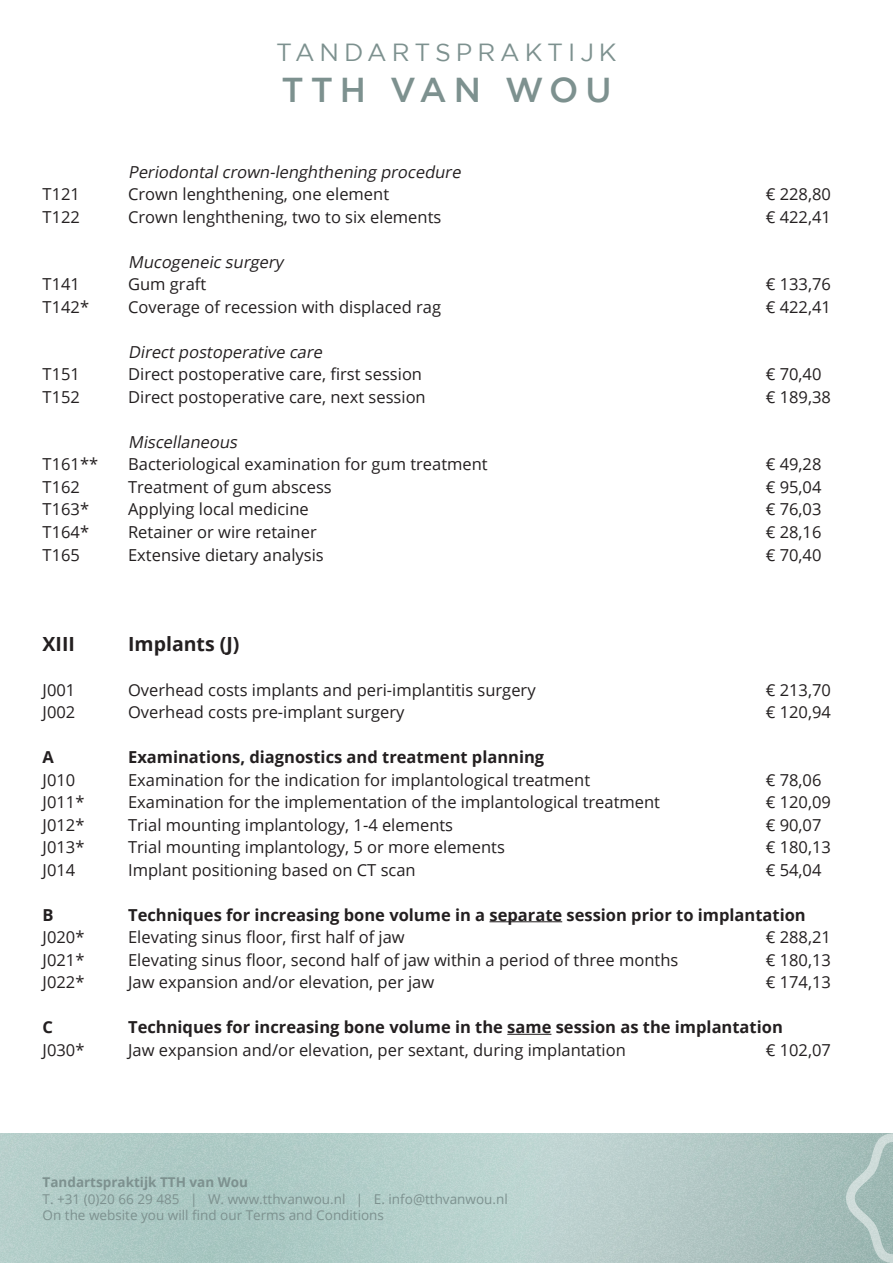
<style>
.page{position:relative;width:893px;height:1263px;background:#fff}
.page>*{position:absolute;margin:0;border:0;box-sizing:border-box;transform-origin:0 0}
.t1{font:500 34.5px "Gotham";letter-spacing:.2em;color:#7d918f}
.t2{font:24.75px "Gotham";letter-spacing:.2em;color:#7d918f}
.Body_text{font:700 19.5px "Open Sans";color:#231f20}
.Body_text-2{font:16.5px "Open Sans";color:#231f20}
.Body_text-3{font:700 16.5px "Open Sans";color:#231f20}
.Body_text-4{font:italic 16.5px "Open Sans";color:#231f20}
.t3{font:13.5px/16.5px "Open Sans";color:#7d918f}
.t4{font:700 13.5px "Open Sans";color:#7d918f}
</style>
<div class="page">
<img style="left:0;top:1133px;width:846px;height:130px">
<svg style="left:846px;top:1133px;width:47px;height:130px;background:#a9c0bc"></svg>
<hr style="left:489px;top:921px;width:73px;height:1px;background:#231f20">
<hr style="left:507px;top:1034px;width:44px;height:1px;background:#231f20">
<h2 class="t2" style="left:276px;top:38px;width:342px">TANDARTSPRAKTIJK</h2>
<h1 class="t1" style="left:281px;top:71px;width:332px">TTH VAN WOU</h1>
<p class="Body_text-4" style="left:128px;top:161px;width:338px">Periodontalcrown-lenghthening procedure</p>
<p class="Body_text-2" style="left:43px;top:183px;width:39px">T121</p>
<p class="Body_text-2" style="left:128px;top:183px;width:263px">Crown lenghthening, one element</p>
<p class="Body_text-2" style="left:766px;top:183px;width:67px">€ 228,80</p>
<p class="Body_text-2" style="left:43px;top:206px;width:39px">T122</p>
<p class="Body_text-2" style="left:128px;top:206px;width:315px">Crown lenghthening, two to six elements</p>
<p class="Body_text-2" style="left:766px;top:206px;width:67px">€ 422,41</p>
<p class="Body_text-4" style="left:128px;top:251px;width:156px">Mucogeneic surgery</p>
<p class="Body_text-2" style="left:43px;top:273px;width:39px">T141</p>
<p class="Body_text-2" style="left:128px;top:273px;width:80px">Gum graft</p>
<p class="Body_text-2" style="left:766px;top:273px;width:67px">€ 133,76</p>
<p class="Body_text-2" style="left:43px;top:296px;width:48px">T142*</p>
<p class="Body_text-2" style="left:128px;top:296px;width:314px">Coverage of recession with displaced rag</p>
<p class="Body_text-2" style="left:766px;top:296px;width:67px">€ 422,41</p>
<p class="Body_text-4" style="left:128px;top:341px;width:199px">Directpostoperative care</p>
<p class="Body_text-2" style="left:43px;top:363px;width:39px">T151</p>
<p class="Body_text-2" style="left:128px;top:363px;width:295px">Direct postoperative care, first session</p>
<p class="Body_text-2" style="left:766px;top:363px;width:57px">€ 70,40</p>
<p class="Body_text-2" style="left:43px;top:386px;width:39px">T152</p>
<p class="Body_text-2" style="left:128px;top:386px;width:299px">Direct postoperative care, next session</p>
<p class="Body_text-2" style="left:766px;top:386px;width:67px">€ 189,38</p>
<p class="Body_text-4" style="left:128px;top:431px;width:114px">Miscellaneous</p>
<p class="Body_text-2" style="left:43px;top:453px;width:57px">T161**</p>
<p class="Body_text-2" style="left:128px;top:453px;width:361px">Bacteriological examination for gum treatment</p>
<p class="Body_text-2" style="left:766px;top:453px;width:57px">€ 49,28</p>
<p class="Body_text-2" style="left:43px;top:476px;width:39px">T162</p>
<p class="Body_text-2" style="left:128px;top:476px;width:205px">Treatment of gum abscess</p>
<p class="Body_text-2" style="left:766px;top:476px;width:57px">€ 95,04</p>
<p class="Body_text-2" style="left:43px;top:498px;width:48px">T163*</p>
<p class="Body_text-2" style="left:128px;top:498px;width:182px">Applying local medicine</p>
<p class="Body_text-2" style="left:766px;top:498px;width:57px">€ 76,03</p>
<p class="Body_text-2" style="left:43px;top:521px;width:48px">T164*</p>
<p class="Body_text-2" style="left:128px;top:521px;width:190px">Retainer or wire retainer</p>
<p class="Body_text-2" style="left:766px;top:521px;width:57px">€ 28,16</p>
<p class="Body_text-2" style="left:43px;top:543px;width:39px">T165</p>
<p class="Body_text-2" style="left:128px;top:543px;width:197px">Extensive dietary analysis</p>
<p class="Body_text-2" style="left:766px;top:543px;width:57px">€ 70,40</p>
<p class="Body_text" style="left:43px;top:630px;width:34px">XIII</p>
<p class="Body_text" style="left:128px;top:630px;width:113px">Implants (J)</p>
<p class="Body_text-2" style="left:43px;top:678px;width:34px">J001</p>
<p class="Body_text-2" style="left:128px;top:678px;width:409px">Overhead costs implants and peri-implantitis surgery</p>
<p class="Body_text-2" style="left:766px;top:678px;width:67px">€ 213,70</p>
<p class="Body_text-2" style="left:43px;top:701px;width:34px">J002</p>
<p class="Body_text-2" style="left:128px;top:701px;width:278px">Overhead costs pre-implant surgery</p>
<p class="Body_text-2" style="left:766px;top:701px;width:67px">€ 120,94</p>
<p class="Body_text-3" style="left:43px;top:745px;width:13px">A</p>
<p class="Body_text-3" style="left:128px;top:745px;width:418px">Examinations, diagnostics and treatment planning</p>
<p class="Body_text-2" style="left:43px;top:768px;width:34px">J010</p>
<p class="Body_text-2" style="left:128px;top:768px;width:464px">Examination for the indication for implantological treatment</p>
<p class="Body_text-2" style="left:766px;top:768px;width:57px">€ 78,06</p>
<p class="Body_text-2" style="left:43px;top:791px;width:43px">J011*</p>
<p class="Body_text-2" style="left:128px;top:791px;width:533px">Examination for the implementation of the implantological treatment</p>
<p class="Body_text-2" style="left:766px;top:791px;width:67px">€ 120,09</p>
<p class="Body_text-2" style="left:43px;top:813px;width:43px">J012*</p>
<p class="Body_text-2" style="left:128px;top:813px;width:327px">Trial mounting implantology, 1-4 elements</p>
<p class="Body_text-2" style="left:766px;top:813px;width:57px">€ 90,07</p>
<p class="Body_text-2" style="left:43px;top:836px;width:43px">J013*</p>
<p class="Body_text-2" style="left:128px;top:836px;width:378px">Trial mounting implantology, 5 or more elements</p>
<p class="Body_text-2" style="left:766px;top:836px;width:67px">€ 180,13</p>
<p class="Body_text-2" style="left:43px;top:858px;width:34px">J014</p>
<p class="Body_text-2" style="left:128px;top:858px;width:289px">Implant positioning based on CT scan</p>
<p class="Body_text-2" style="left:766px;top:858px;width:57px">€ 54,04</p>
<p class="Body_text-3" style="left:43px;top:903px;width:13px">B</p>
<p class="Body_text-3" style="left:128px;top:903px;width:679px">Techniques for increasing bone volume in a separate session prior to implantation</p>
<p class="Body_text-2" style="left:43px;top:926px;width:43px">J020*</p>
<p class="Body_text-2" style="left:128px;top:926px;width:278px">Elevating sinus floor, first half of jaw</p>
<p class="Body_text-2" style="left:766px;top:926px;width:67px">€ 288,21</p>
<p class="Body_text-2" style="left:43px;top:948px;width:43px">J021*</p>
<p class="Body_text-2" style="left:128px;top:948px;width:552px">Elevating sinus floor, second half of jaw within a period of three months</p>
<p class="Body_text-2" style="left:766px;top:948px;width:67px">€ 180,13</p>
<p class="Body_text-2" style="left:43px;top:971px;width:43px">J022*</p>
<p class="Body_text-2" style="left:128px;top:971px;width:308px">Jaw expansion and/or elevation, per jaw</p>
<p class="Body_text-2" style="left:766px;top:971px;width:67px">€ 174,13</p>
<p class="Body_text-3" style="left:43px;top:1015px;width:12px">C</p>
<p class="Body_text-3" style="left:128px;top:1015px;width:656px">Techniques for increasing bone volume in the same session as the implantation</p>
<p class="Body_text-2" style="left:43px;top:1038px;width:43px">J030*</p>
<p class="Body_text-2" style="left:128px;top:1038px;width:499px">Jaw expansion and/or elevation, per sextant, during implantation</p>
<p class="Body_text-2" style="left:766px;top:1038px;width:67px">€ 102,07</p>
<p class="t4" style="left:43px;top:1173px;width:207px">Tandartspraktijk TTH van Wou</p>
<p class="t3" style="left:43px;top:1190px;width:467px">T. +31 (0)20 66 29 485 | W. www.tthvanwou.nl | E. info@tthvanwou.nl<br>On the website you will find our Terms and Conditions</p>
</div>
